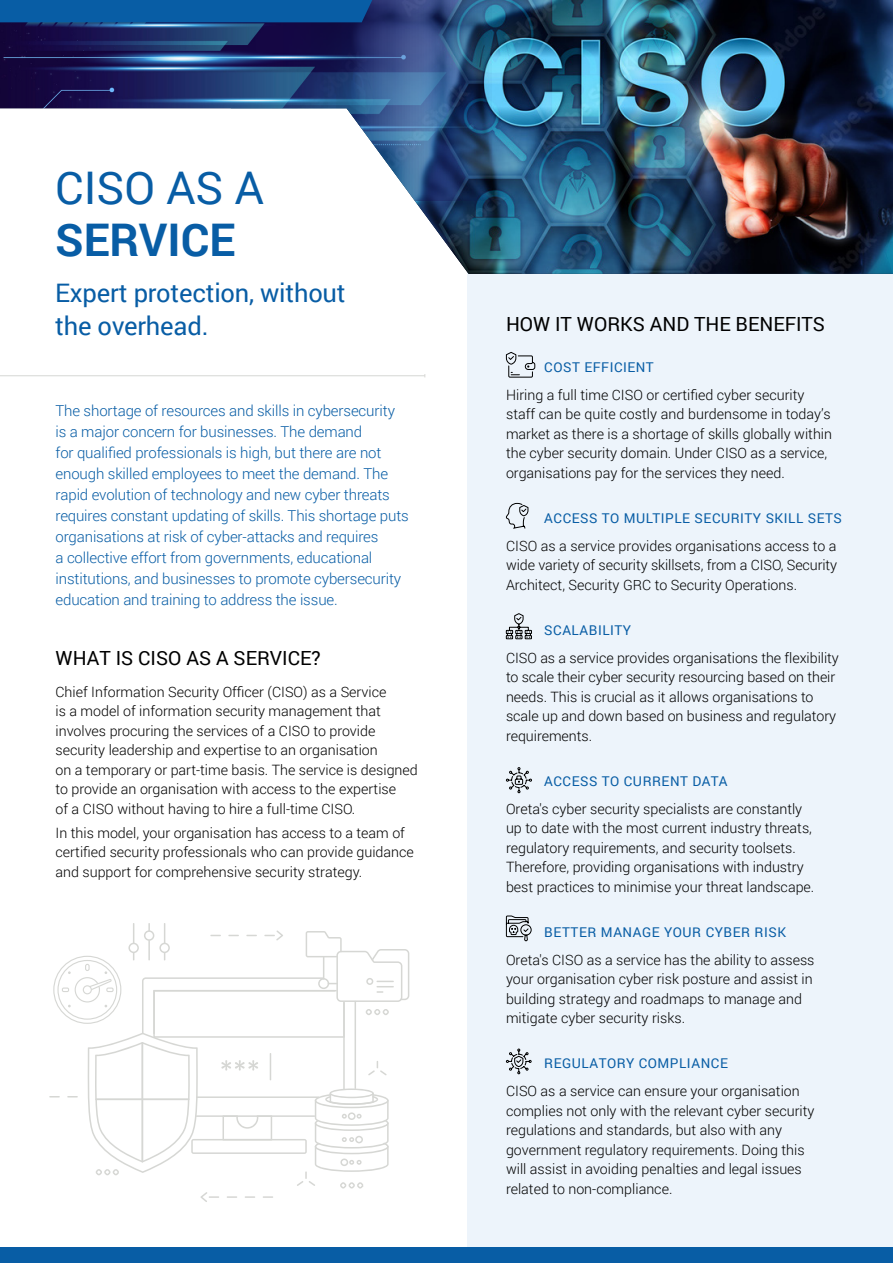
<style>
.page{position:relative;width:893px;height:1263px;background:#fff}
.page>*{position:absolute;margin:0;border:0;box-sizing:border-box;transform-origin:0 0}
.t1{font:45px "Roboto";color:#085da5}
.t2{font:700 45px "Roboto";color:#085da5}
.t3{font:25.5px/33px "Roboto";letter-spacing:-.01em;color:#085da5}
.t4{font:19.5px "Roboto";color:#000}
.t5{font:300 15px/21px "Roboto";letter-spacing:-.01em;color:#085da5}
.t6{font:300 14.25px/19.5px "Roboto";color:#000}
.t7{font:13.5px "Roboto";letter-spacing:.04em;color:#085da5}
</style>
<div class="page">
<div style="left:468px;top:0;width:425px;height:1263px;background:#edf4fb"></div>
<img style="left:414px;top:0;width:479px;height:274px">
<img style="left:0;top:0;width:492px;height:200px">
<div style="left:0;top:1247px;width:893px;height:16px;background:#085da5"></div>
<div style="left:0;top:0;width:372px;height:22px;background:#085da5"></div>
<svg style="left:49px;top:923px;width:360px;height:279px"></svg>
<hr style="left:0;top:375px;width:425px;height:1px;background:#d6d7d4">
<svg style="left:506px;top:352px;width:30px;height:26px"></svg>
<svg style="left:506px;top:503px;width:23px;height:26px"></svg>
<svg style="left:506px;top:613px;width:26px;height:26px"></svg>
<svg style="left:506px;top:767px;width:26px;height:26px"></svg>
<svg style="left:506px;top:915px;width:26px;height:26px"></svg>
<svg style="left:506px;top:1048px;width:26px;height:26px"></svg>
<h1 class="t1" style="left:55px;top:156px;width:210px">CISO AS A</h1>
<h1 class="t2" style="left:55px;top:209px;width:182px">SERVICE</h1>
<h2 class="t3" style="left:55px;top:275px;width:292px">Expert protection, without the overhead.</h2>
<p class="t5" style="left:56px;top:400px;width:355px">The shortage of resources and skills in cybersecurity is a major concern for businesses. The demand<br>for qualified professionals is high, but there are not enough skilled employees to meet the demand. The rapid evolution of technology and new cyber threats requires constant updating of skills. This shortage puts organisations at risk of cyber-attacks and requires<br>a collective effort from governments, educational institutions, and businesses to promote cybersecurity education and training to address the issue.</p>
<h3 class="t4" style="left:56px;top:644px;width:267px">WHAT IS CISO AS A SERVICE?</h3>
<p class="t6" style="left:56px;top:681px;width:364px">Chief Information Security Officer (CISO) as a Service<br>is a model of information security management that involves procuring the services of a CISO to provide security leadership and expertise to an organisation<br>on a temporary or part-time basis. The service is designed to provide an organisation with access to the expertise<br>of a CISO without having to hire a full-time CISO.</p>
<p class="t6" style="left:56px;top:822px;width:360px">In this model, your organisation has access to a team of certified security professionals who can provide guidance and support for comprehensive security strategy.</p>
<h3 class="t4" style="left:506px;top:310px;width:320px">HOW IT WORKS AND THE BENEFITS</h3>
<p class="t7" style="left:544px;top:357px;width:111px">COST EFFICIENT</p>
<p class="t6" style="left:506px;top:384px;width:328px">Hiring a full time CISO or certified cyber security staff can be quite costly and burdensome in today’s market as there is a shortage of skills globally within the cyber security domain. Under CISO as a service, organisations pay for the services they need.</p>
<p class="t7" style="left:544px;top:508px;width:299px">ACCESS TO MULTIPLE SECURITY SKILL SETS</p>
<p class="t6" style="left:506px;top:535px;width:333px;text-align:justify">CISO as a service provides organisations access to a wide variety of security skillsets, from a CISO, Security Architect, Security GRC to Security Operations.</p>
<p class="t7" style="left:544px;top:620px;width:88px">SCALABILITY</p>
<p class="t6" style="left:506px;top:647px;width:334px">CISO as a service provides organisations the flexibility to scale their cyber security resourcing based on their needs. This is crucial as it allows organisations to scale up and down based on business and regulatory requirements.</p>
<p class="t7" style="left:544px;top:771px;width:185px">ACCESS TO CURRENT DATA</p>
<p class="t6" style="left:506px;top:798px;width:310px">Oreta's cyber security specialists are constantly up to date with the most current industry threats, regulatory requirements, and security toolsets.<br>Therefore, providing organisations with industry best practices to minimise your threat landscape.</p>
<p class="t7" style="left:544px;top:922px;width:243px">BETTER MANAGE YOUR CYBER RISK</p>
<p class="t6" style="left:506px;top:949px;width:310px">Oreta's CISO as a service has the ability to assess your organisation cyber risk posture and assist in building strategy and roadmaps to manage and mitigate cyber security risks.</p>
<p class="t7" style="left:544px;top:1054px;width:185px">REGULATORY COMPLIANCE</p>
<p class="t6" style="left:506px;top:1081px;width:310px">CISO as a service can ensure your organisation complies not only with the relevant cyber security regulations and standards, but also with any government regulatory requirements. Doing this will assist in avoiding penalties and legal issues related to non-compliance.</p>
</div>
